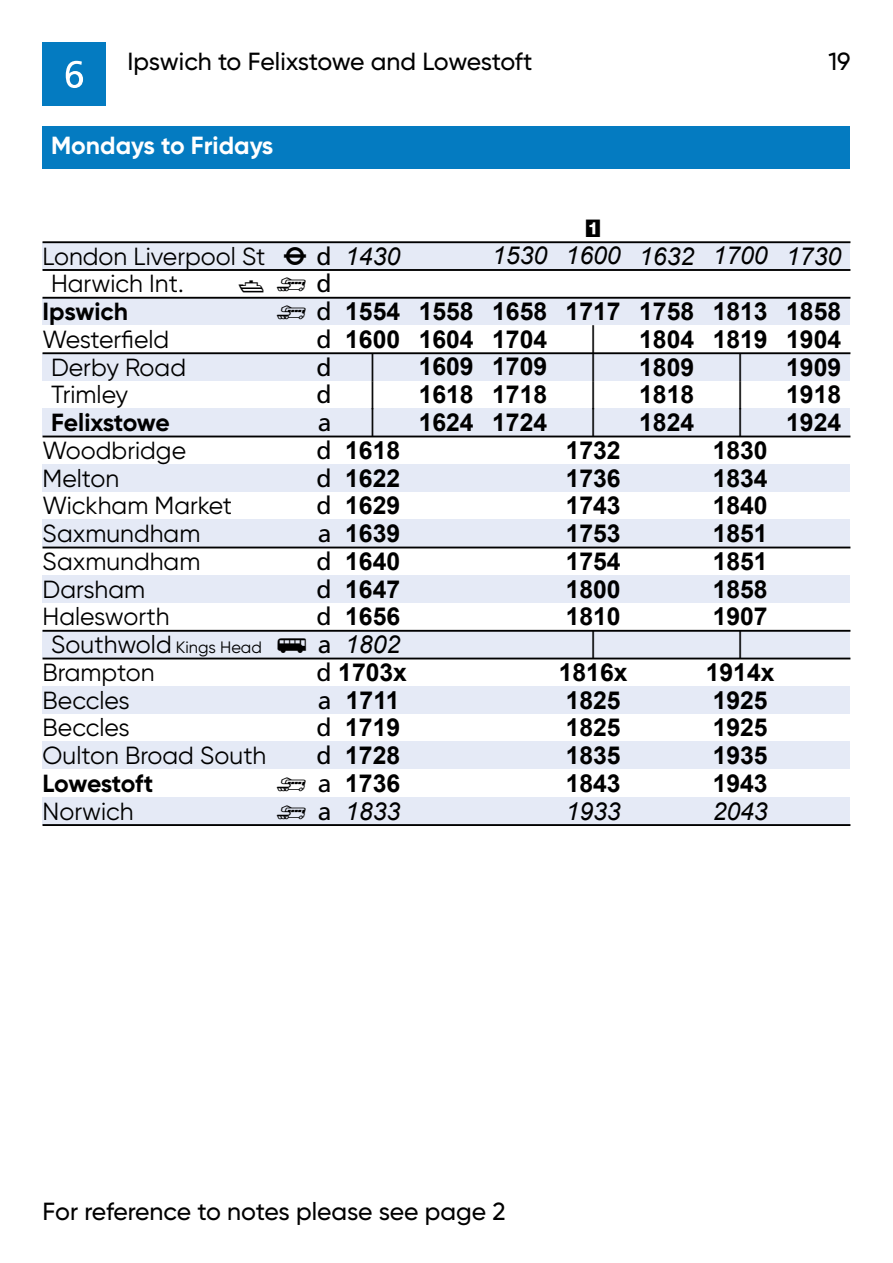
<style>
.page{position:relative;width:893px;height:1263px;background:#fff}
.page>*{position:absolute;margin:0;border:0;box-sizing:border-box;transform-origin:0 0}
.t1{font:34.5px/27.8px "TIME Sfont";color:#000;text-align:justify}
.t2{font:700 24.75px/27.8px "Arial";color:#000;text-align:justify}
.t3{font:24.75px/27.8px "Gilroy";color:#000}
.t4{font:500 24.75px "Gilroy";letter-spacing:-.005em;color:#000}
.t5{font:italic 24.75px "Arial";color:#000}
.t6{font:700 24.75px "Gilroy";letter-spacing:-.015em;color:#000}
.t7{font:700 24.75px "Gilroy";color:#fff}
.t8{font:24.75px "Frutiger LT Std";color:#000}
.t9{font:24.75px "TIME Sfont";color:#000}
.t10{font:24px "TIME Sfont";color:#000}
.s1{font-family:"TIME Sfont";font-size:24px}
.s2{font-family:"Frutiger LT Std"}
.s3{font-family:"Frutiger LT Std";font-size:24.75px}
.s4{font-size:16.5px}
.s5{font-family:"Frutiger LT Std";font-weight:400}
</style>
<div class="page">
<div style="left:43px;top:126px;width:807px;height:42px;background:#047bc1"></div>
<div style="left:43px;top:242px;width:807px;height:27px;background:#e5eaf6"></div>
<div style="left:43px;top:575px;width:807px;height:27px;background:#e5eaf6"></div>
<div style="left:43px;top:297px;width:807px;height:28px;background:#e5eaf6"></div>
<div style="left:43px;top:630px;width:807px;height:28px;background:#e5eaf6"></div>
<div style="left:43px;top:353px;width:807px;height:27px;background:#e5eaf6"></div>
<div style="left:43px;top:686px;width:807px;height:27px;background:#e5eaf6"></div>
<div style="left:43px;top:408px;width:807px;height:28px;background:#e5eaf6"></div>
<div style="left:43px;top:741px;width:807px;height:28px;background:#e5eaf6"></div>
<div style="left:43px;top:464px;width:807px;height:27px;background:#e5eaf6"></div>
<div style="left:43px;top:797px;width:807px;height:27px;background:#e5eaf6"></div>
<div style="left:43px;top:519px;width:807px;height:28px;background:#e5eaf6"></div>
<hr style="left:43px;top:241px;width:807px;height:2px;background:#000">
<hr style="left:43px;top:269px;width:807px;height:2px;background:#000">
<hr style="left:43px;top:297px;width:807px;height:2px;background:#000">
<hr style="left:43px;top:352px;width:807px;height:2px;background:#000">
<hr style="left:43px;top:436px;width:807px;height:1px;background:#000">
<hr style="left:43px;top:547px;width:807px;height:1px;background:#000">
<hr style="left:43px;top:630px;width:807px;height:2px;background:#000">
<hr style="left:43px;top:658px;width:807px;height:1px;background:#000">
<hr style="left:43px;top:824px;width:807px;height:2px;background:#000">
<div style="left:43px;top:43px;width:63px;height:63px;background:#047bc1"></div>
<svg style="left:66px;top:61px;width:17px;height:27px"></svg>
<p class="t4" style="left:128px;top:46px;width:407px">Ipswich to Felixstowe and Lowestoft</p>
<p class="t4" style="left:828px;top:46px;width:24px">19</p>
<p class="t7" style="left:51px;top:129px;width:224px">Mondays to Fridays</p>
<p class="t3" style="left:51px;top:242px;width:282px;text-indent:-9px">London Liverpool St <span class="s1">T</span> <span class="s2">d<br></span>Harwich Int.</p>
<p class="t5" style="left:345px;top:240px;width:57px">1430</p>
<p class="t2" style="left:345px;top:298px;width:57px">1554<br>1600</p>
<h1 class="t1" style="left:372px;top:349px;width:4px">C C C</h1>
<p class="t2" style="left:345px;top:437px;width:57px">1618<br>1622<br>1629<br>1639<br>1640<br>1647<br>1656</p>
<p class="t5" style="left:345px;top:628px;width:57px">1802</p>
<p class="t2" style="left:345px;top:687px;width:57px">1711<br>1719<br>1728<br>1736</p>
<p class="t5" style="left:345px;top:795px;width:57px">1833</p>
<p class="t10" style="left:238px;top:265px;width:95px">,)<span class="s3">d</span></p>
<p class="t6" style="left:43px;top:296px;width:87px">Ipswich</p>
<p class="t10" style="left:277px;top:293px;width:56px">) <span class="s3">d</span></p>
<p class="t3" style="left:43px;top:325px;width:128px">Westerfield</p>
<p class="t8" style="left:317px;top:325px;width:17px">d</p>
<p class="t3" style="left:51px;top:353px;width:137px">Derby Road</p>
<p class="t8" style="left:317px;top:352px;width:17px">d</p>
<p class="t3" style="left:51px;top:380px;width:79px">Trimley</p>
<p class="t8" style="left:317px;top:380px;width:17px">d</p>
<p class="t6" style="left:51px;top:407px;width:120px">Felixstowe</p>
<p class="t8" style="left:318px;top:408px;width:15px">a</p>
<p class="t3" style="left:43px;top:436px;width:145px">Woodbridge</p>
<p class="t8" style="left:317px;top:436px;width:17px">d</p>
<p class="t3" style="left:43px;top:464px;width:78px">Melton</p>
<p class="t8" style="left:317px;top:463px;width:17px">d</p>
<p class="t3" style="left:43px;top:491px;width:191px">Wickham Market</p>
<p class="t8" style="left:317px;top:491px;width:17px">d</p>
<p class="t3" style="left:43px;top:519px;width:159px">Saxmundham</p>
<p class="t8" style="left:318px;top:519px;width:15px">a</p>
<p class="t3" style="left:43px;top:547px;width:159px">Saxmundham</p>
<p class="t8" style="left:317px;top:547px;width:17px">d</p>
<p class="t3" style="left:43px;top:575px;width:104px">Darsham</p>
<p class="t8" style="left:317px;top:574px;width:17px">d</p>
<p class="t3" style="left:43px;top:602px;width:129px">Halesworth</p>
<p class="t8" style="left:317px;top:602px;width:17px">d</p>
<p class="t3" style="left:43px;top:630px;width:291px;text-indent:9px">Southwold <span class="s4">Kings Head</span> <span class="s1">`</span> <span class="s2">a<br></span>Brampton</p>
<p class="t2" style="left:317px;top:659px;width:92px"><span class="s5">d</span> 1703x</p>
<p class="t3" style="left:43px;top:686px;width:89px">Beccles</p>
<p class="t8" style="left:318px;top:685px;width:15px">a</p>
<p class="t3" style="left:43px;top:713px;width:89px">Beccles</p>
<p class="t8" style="left:317px;top:713px;width:17px">d</p>
<p class="t3" style="left:43px;top:741px;width:225px">Oulton Broad South</p>
<p class="t8" style="left:317px;top:741px;width:17px">d</p>
<p class="t6" style="left:43px;top:768px;width:112px">Lowestoft</p>
<p class="t10" style="left:277px;top:765px;width:56px">) <span class="s3">a</span></p>
<p class="t3" style="left:43px;top:797px;width:93px">Norwich</p>
<p class="t10" style="left:277px;top:792px;width:56px">) <span class="s3">a</span></p>
<p class="t2" style="left:419px;top:298px;width:57px">1558<br>1604<br>1609<br>1618<br>1624</p>
<p class="t5" style="left:492px;top:240px;width:57px">1530</p>
<p class="t2" style="left:492px;top:298px;width:57px">1658<br>1704<br>1709<br>1718<br>1724</p>
<p class="t9" style="left:586px;top:208px;width:15px">1</p>
<p class="t5" style="left:566px;top:240px;width:57px">1600</p>
<p class="t2" style="left:566px;top:298px;width:57px">1717</p>
<h1 class="t1" style="left:592px;top:321px;width:4px">C C C C</h1>
<p class="t2" style="left:566px;top:437px;width:57px">1732<br>1736<br>1743<br>1753<br>1754<br>1800<br>1810</p>
<h1 class="t1" style="left:592px;top:626px;width:4px">C</h1>
<p class="t2" style="left:559px;top:659px;width:70px;text-align:left">1816x<br>1825<br>1825<br>1835<br>1843</p>
<p class="t5" style="left:566px;top:795px;width:57px">1933</p>
<p class="t5" style="left:639px;top:240px;width:57px">1632</p>
<p class="t2" style="left:639px;top:298px;width:57px">1758<br>1804<br>1809<br>1818<br>1824</p>
<p class="t5" style="left:713px;top:240px;width:57px">1700</p>
<p class="t2" style="left:713px;top:298px;width:57px">1813<br>1819</p>
<h1 class="t1" style="left:739px;top:349px;width:4px">C C C</h1>
<p class="t2" style="left:713px;top:437px;width:57px">1830<br>1834<br>1840<br>1851<br>1851<br>1858<br>1907</p>
<h1 class="t1" style="left:739px;top:626px;width:4px">C</h1>
<p class="t2" style="left:706px;top:659px;width:70px;text-align:left">1914x<br>1925<br>1925<br>1935<br>1943</p>
<p class="t5" style="left:713px;top:795px;width:57px">2043</p>
<p class="t5" style="left:786px;top:240px;width:57px">1730</p>
<p class="t2" style="left:786px;top:298px;width:57px">1858<br>1904<br>1909<br>1918<br>1924</p>
<p class="t4" style="left:43px;top:1196px;width:464px">For reference to notes please see page 2</p>
</div>
